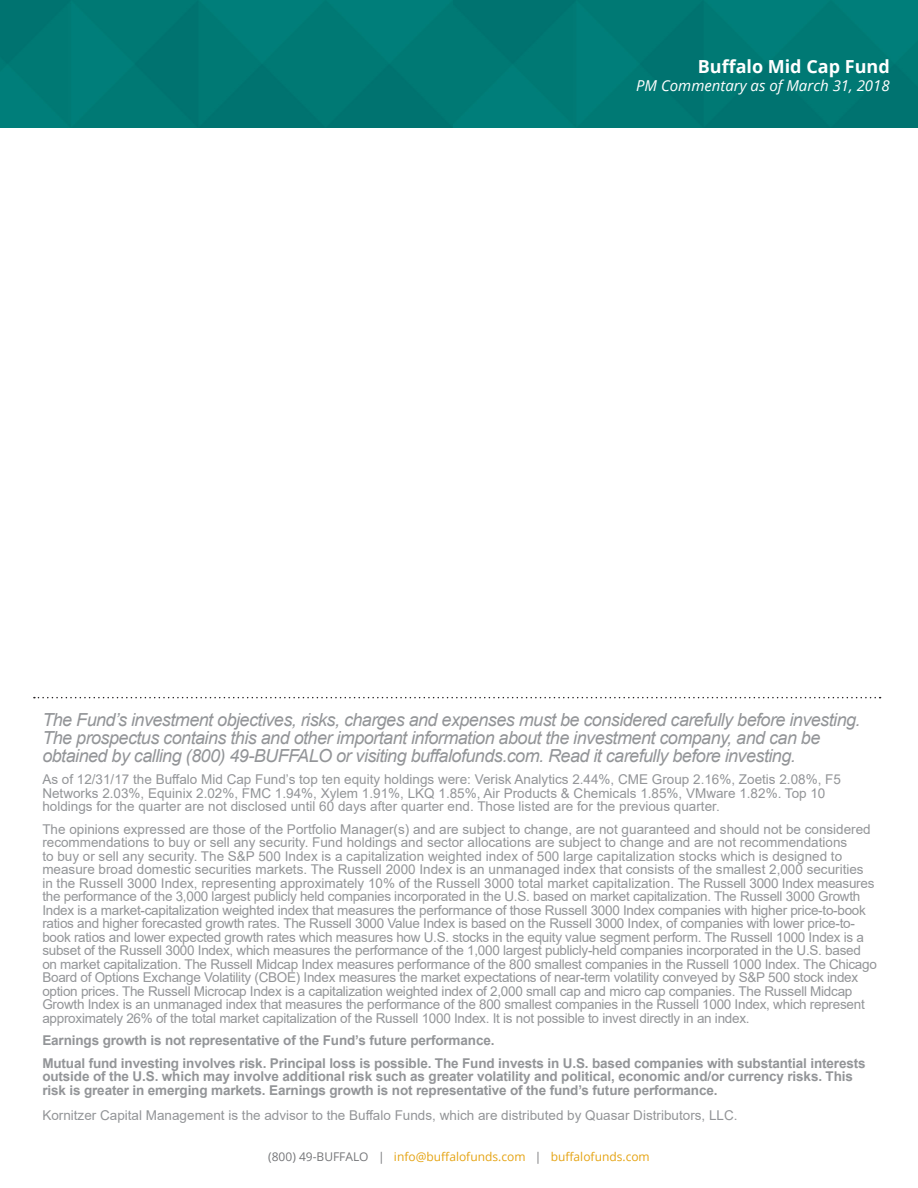
<style>
.page{position:relative;width:918px;height:1188px;background:#fff}
.page>*{position:absolute;margin:0;border:0;box-sizing:border-box;transform-origin:0 0}
.t1{font:italic 18px/18px "Arial";letter-spacing:-.03em;color:#939598}
.t2{font:700 18px "Open Sans";color:#fff}
.t3{font:italic 15px "Open Sans";color:#fff}
.t4{font:13.5px/13.5px "Arial";letter-spacing:-.02em;color:#939598}
.t5{font:13.5px/13.5px "Arial";color:#939598}
.t6{font:700 13.5px/13.5px "Arial";letter-spacing:-.01em;color:#939598}
.t7{font:12px "Open Sans";color:#e5a414}
.s1{color:#757679}
</style>
<div class="page">
<div style="left:452px;top:0;width:466px;height:127px;background:#007974"></div>
<div style="left:0;top:0;width:452px;height:127px;background:#007974"></div>
<svg style="left:34px;top:697px;width:847px;height:1px"></svg>
<p class="t2" style="left:698px;top:53px;width:193px">Buffalo Mid Cap Fund</p>
<p class="t3" style="left:636px;top:75px;width:255px">PM Commentary as of March 31, 2018</p>
<p class="t1" style="left:42px;top:711px;width:820px">The Fund’s investment objectives, risks, charges and expenses must be considered carefully before investing.<br>The prospectus contains this and other important information about the investment company, and can be obtained by calling (800) 49-BUFFALO or visiting buffalofunds.com. Read it carefully before investing.</p>
<p class="t5" style="left:42px;top:773px;width:800px">As of 12/31/17 the Buffalo Mid Cap Fund’s top ten equity holdings were: Verisk Analytics 2.44%, CME Group 2.16%, Zoetis 2.08%, F5<br>Networks 2.03%, Equinix 2.02%, FMC 1.94%, Xylem 1.91%, LKQ 1.85%, Air Products &amp; Chemicals 1.85%, VMware 1.82%. Top 10 holdings for the quarter are not disclosed until 60 days after quarter end. Those listed are for the previous quarter.</p>
<p class="t4" style="left:42px;top:822px;width:836px">The opinions expressed are those of the Portfolio Manager(s) and are subject to change, are not guaranteed and should not be considered recommendations to buy or sell any security. Fund holdings and sector allocations are subject to change and are not recommendations<br>to buy or sell any security. The S&amp;P 500 Index is a capitalization weighted index of 500 large capitalization stocks which is designed to measure broad domestic securities markets. The Russell 2000 Index is an unmanaged index that consists of the smallest 2,000 securities in the Russell 3000 Index, representing approximately 10% of the Russell 3000 total market capitalization. The Russell 3000 Index measures the performance of the 3,000 largest publicly held companies incorporated in the U.S. based on market capitalization. The Russell 3000 Growth Index is a market-capitalization weighted index that measures the performance of those Russell 3000 Index companies with higher price-to-book ratios and higher forecasted growth rates. The Russell 3000 Value Index is based on the Russell 3000 Index, of companies with lower price-to&shy;book ratios and lower expected growth rates which measures how U.S. stocks in the equity value segment perform. The Russell 1000 Index is a subset of the Russell 3000 Index, which measures the performance of the 1,000 largest publicly-held companies incorporated in the U.S. based on market capitalization. The Russell Midcap Index measures performance of the 800 smallest companies in the Russell 1000 Index. The Chicago Board of Options Exchange Volatility (CBOE) Index measures the market expectations of near-term volatility conveyed by S&amp;P 500 stock index option prices. The Russell Microcap Index is a capitalization weighted index of 2,000 small cap and micro cap companies. The Russell Midcap Growth Index is an unmanaged index that measures the performance of the 800 smallest companies in the Russell 1000 Index, which represent approximately 26% of the total market capitalization of the Russell 1000 Index. It is not possible to invest directly in an index.</p>
<p class="t6" style="left:42px;top:1034px;width:454px">Earnings growth is not representative of the Fund’s future performance.</p>
<p class="t6" style="left:42px;top:1057px;width:825px">Mutual fund investing involves risk. Principal loss is possible. The Fund invests in U.S. based companies with substantial interests outside of the U.S. which may involve additional risk such as greater volatility and political, economic and/or currency risks. This risk is greater in emerging markets. Earnings growth is not representative of the fund’s future performance.</p>
<p class="t5" style="left:42px;top:1109px;width:697px">Kornitzer Capital Management is the advisor to the Buffalo Funds, which are distributed by Quasar Distributors, LLC.</p>
<p class="t7" style="left:268px;top:1149px;width:383px"><span class="s1">(800) 49-BUFFALO |</span> info@buffalofunds.com <span class="s1">|</span> buffalofunds.com</p>
</div>
